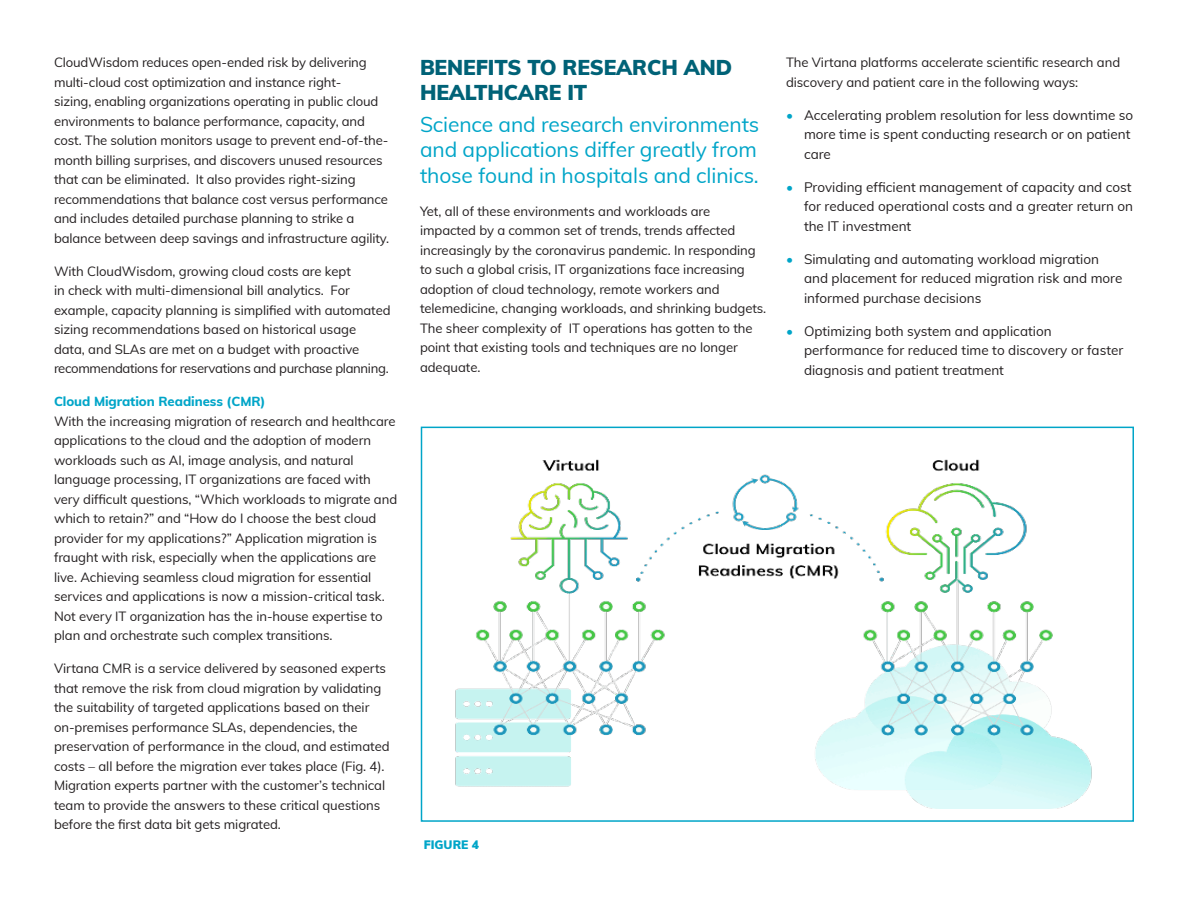
<style>
.page{position:relative;width:1188px;height:918px;background:#fff}
.page>*{position:absolute;margin:0;border:0;box-sizing:border-box;transform-origin:0 0}
.t1{font:21px/25.2px "Muli";letter-spacing:-.005em;color:#00a5c8}
.t2{font:900 21px/25.2px "Muli";letter-spacing:-.005em;color:#006277}
.t3{font:13.5px/19.5px "Muli";color:#231f20}
.t4{font:13.2px/19.5px "Muli";letter-spacing:-.005em;color:#231f20}
.t5{font:900 12px "Muli";color:#00a5c8}
.s1{font-weight:800;color:#00a5c8}
.s2{color:#00a5c8}
</style>
<div class="page">
<img style="left:455px;top:459px;width:637px;height:350px">
<div style="left:421px;top:427px;width:713px;height:395px;border:2px solid #00a5c8"></div>
<p class="t4" style="left:54px;top:52px;width:337px">CloudWisdom reduces open-ended risk by delivering multi-cloud cost optimization and instance right-<br>sizing, enabling organizations operating in public cloud environments to balance performance, capacity, and cost. The solution monitors usage to prevent end-of-the&shy;month billing surprises, and discovers unused resources that can be eliminated. It also provides right-sizing recommendations that balance cost versus performance and includes detailed purchase planning to strike a balance between deep savings and infrastructure agility.</p>
<p class="t4" style="left:54px;top:261px;width:338px">With CloudWisdom, growing cloud costs are kept<br>in check with multi-dimensional bill analytics. For example, capacity planning is simplified with automated sizing recommendations based on historical usage<br>data, and SLAs are met on a budget with proactive recommendations for reservations and purchase planning.</p>
<p class="t4" style="left:54px;top:391px;width:345px"><span class="s1">Cloud Migration Readiness (CMR)<br></span>With the increasing migration of research and healthcare applications to the cloud and the adoption of modern workloads such as AI, image analysis, and natural language processing, IT organizations are faced with very difficult questions, “Which workloads to migrate and which to retain?” and “How do I choose the best cloud provider for my applications?” Application migration is fraught with risk, especially when the applications are live. Achieving seamless cloud migration for essential services and applications is now a mission-critical task.<br>Not every IT organization has the in-house expertise to plan and orchestrate such complex transitions.</p>
<p class="t4" style="left:54px;top:658px;width:337px">Virtana CMR is a service delivered by seasoned experts that remove the risk from cloud migration by validating the suitability of targeted applications based on their on-premises performance SLAs, dependencies, the preservation of performance in the cloud, and estimated costs – all before the migration ever takes place (Fig. 4).<br>Migration experts partner with the customer’s technical team to provide the answers to these critical questions before the first data bit gets migrated.</p>
<p class="t2" style="left:420px;top:54px;width:314px">BENEFITS TO RESEARCH AND<br>HEALTHCARE IT</p>
<p class="t1" style="left:420px;top:111px;width:341px">Science and research environments and applications differ greatly from those found in hospitals and clinics.</p>
<p class="t4" style="left:420px;top:201px;width:348px">Yet, all of these environments and workloads are impacted by a common set of trends, trends affected increasingly by the coronavirus pandemic. In responding to such a global crisis, IT organizations face increasing adoption of cloud technology, remote workers and telemedicine, changing workloads, and shrinking budgets.<br>The sheer complexity of IT operations has gotten to the point that existing tools and techniques are no longer adequate.</p>
<p class="t4" style="left:786px;top:52px;width:336px">The Virtana platforms accelerate scientific research and discovery and patient care in the following ways:</p>
<p class="t3" style="left:804px;top:104px;width:331px;text-indent:-18px"><span class="s2">•</span> Accelerating problem resolution for less downtime so more time is spent conducting research or on patient care</p>
<p class="t3" style="left:804px;top:176px;width:331px;text-align:justify;text-indent:-18px"><span class="s2">•</span> Providing efficient management of capacity and cost for reduced operational costs and a greater return on the IT investment</p>
<p class="t3" style="left:804px;top:248px;width:320px;text-indent:-18px"><span class="s2">•</span> Simulating and automating workload migration and placement for reduced migration risk and more informed purchase decisions</p>
<p class="t3" style="left:804px;top:320px;width:321px;text-indent:-18px"><span class="s2">•</span> Optimizing both system and application performance for reduced time to discovery or faster diagnosis and patient treatment</p>
<p class="t5" style="left:424px;top:835px;width:57px">FIGURE 4</p>
</div>
